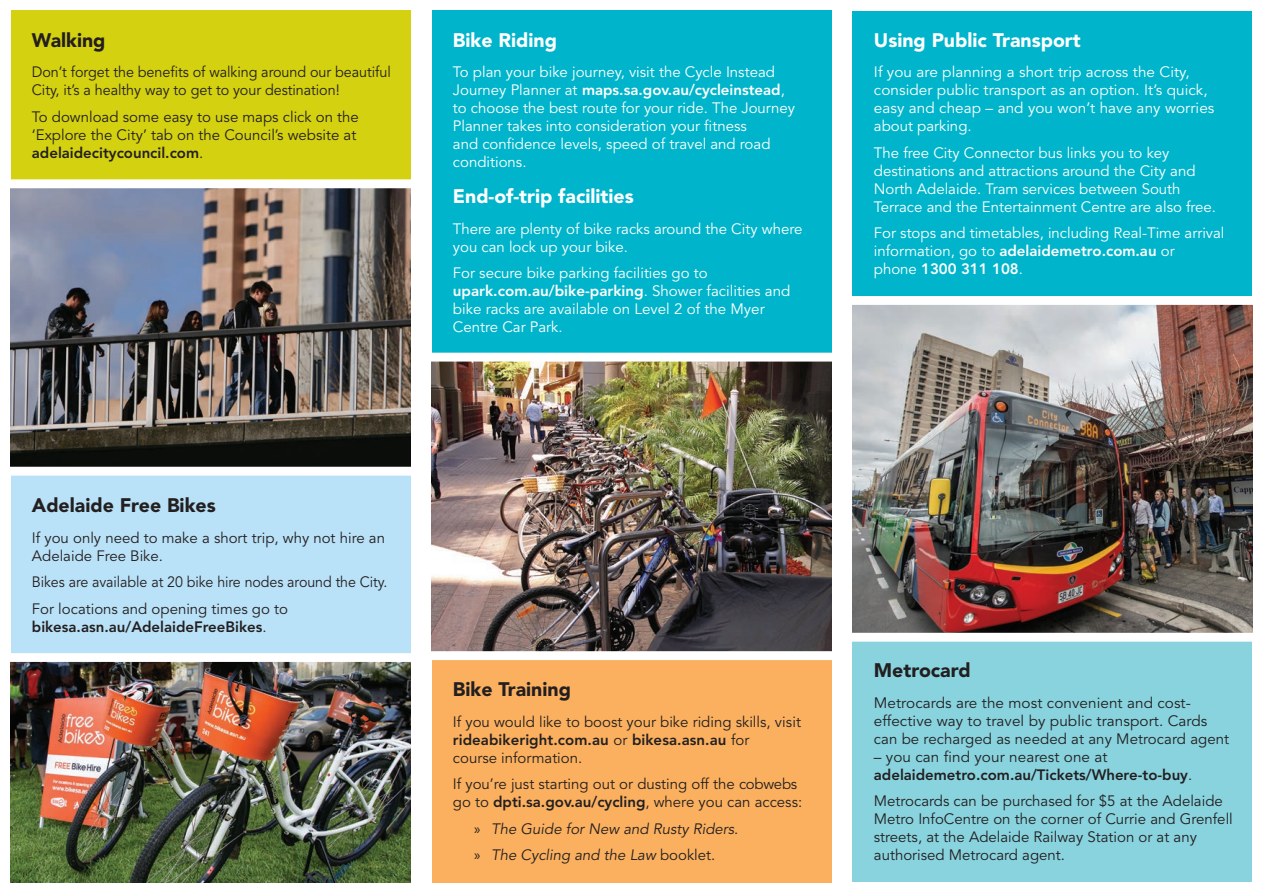
<style>
.page{position:relative;width:1263px;height:893px;background:#fff}
.page>*{position:absolute;margin:0;border:0;box-sizing:border-box;transform-origin:0 0}
.t1{font:900 19.5px "Avenir LT Std";color:#fff}
.t2{font:900 19.5px "Avenir LT Std";color:#231f20}
.t3{font:15px/18px "Avenir LT Std";color:#fff}
.t4{font:15px/18px "Avenir LT Std";color:#231f20}
.t5{font:800 15px/18px "Avenir LT Std";color:#231f20}
.t6{font:15px/18px "Avenir LT Std";color:#231f20;scale:.96 1}
.t7{font:15px/26.2px "Avenir LT Std";color:#231f20;scale:.95 1}
.t8{font:italic 15px/26.4px "Avenir LT Std";color:#231f20}
.s1{font-weight:800}
.s2{font-weight:400}
.s3{font-family:"Myriad Pro";font-style:normal}
.s4{font-style:normal}
</style>
<div class="page">
<div style="left:11px;top:372px;width:399px;height:510px;background:#b9e1f7"></div>
<div style="left:432px;top:620px;width:399px;height:262px;background:#fab05f"></div>
<div style="left:11px;top:11px;width:399px;height:191px;background:#d4d110"></div>
<div style="left:432px;top:11px;width:399px;height:416px;background:#00b5cb"></div>
<img style="left:432px;top:362px;width:399px;height:289px">
<img style="left:11px;top:188px;width:399px;height:279px">
<div style="left:0;top:179px;width:421px;height:9px;background:#fff"></div>
<div style="left:7px;top:467px;width:411px;height:9px;background:#fff"></div>
<img style="left:11px;top:662px;width:399px;height:220px">
<div style="left:2px;top:653px;width:423px;height:9px;background:#fff"></div>
<div style="left:427px;top:353px;width:412px;height:9px;background:#fff"></div>
<div style="left:427px;top:651px;width:427px;height:9px;background:#fff"></div>
<img style="left:853px;top:305px;width:399px;height:328px">
<div style="left:853px;top:11px;width:399px;height:289px;background:#00b5cb"></div>
<div style="left:853px;top:641px;width:399px;height:241px;background:#88d3de"></div>
<div style="left:842px;top:296px;width:421px;height:9px;background:#fff"></div>
<div style="left:842px;top:633px;width:421px;height:9px;background:#fff"></div>
<h1 class="t2" style="left:32px;top:28px;width:75px">Walking</h1>
<p class="t6" style="left:32px;top:64px;width:375px">Don’t forget the benefits of walking around our beautiful<br>City, it’s a healthy way to get to your destination!</p>
<p class="t4" style="left:32px;top:108px;width:329px">To download some easy to use maps click on the ‘Explore the City’ tab on the Council’s website at <span class="s1">adelaidecitycouncil.com</span>.</p>
<h1 class="t1" style="left:453px;top:28px;width:106px">Bike Riding</h1>
<p class="t3" style="left:453px;top:64px;width:344px">To plan your bike journey, visit the Cycle Instead Journey Planner at <span class="s1">maps.sa.gov.au/cycleinstead</span>, to choose the best route for your ride. The Journey Planner takes into consideration your fitness<br>and confidence levels, speed of travel and road conditions.</p>
<h1 class="t1" style="left:453px;top:185px;width:182px">End-of-trip facilities</h1>
<p class="t3" style="left:453px;top:220px;width:351px">There are plenty of bike racks around the City where you can lock up your bike.</p>
<p class="t3" style="left:453px;top:265px;width:339px">For secure bike parking facilities go to <span class="s1">upark.com.au/bike-parking</span>. Shower facilities and bike racks are available on Level 2 of the Myer Centre Car Park.</p>
<h1 class="t2" style="left:32px;top:494px;width:185px">Adelaide Free Bikes</h1>
<p class="t4" style="left:32px;top:529px;width:355px">If you only need to make a short trip, why not hire an<br>Adelaide Free Bike.</p>
<p class="t7" style="left:32px;top:570px;width:376px">Bikes are available at 20 bike hire nodes around the City.<br>For locations and opening times go to</p>
<p class="t5" style="left:32px;top:617px;width:236px">bikesa.asn.au/AdelaideFreeBikes<span class="s2">.</span></p>
<h1 class="t2" style="left:453px;top:678px;width:120px">Bike Training</h1>
<p class="t4" style="left:453px;top:713px;width:350px">If you would like to boost your bike riding skills, visit <span class="s1">rideabikeright.com.au</span> or <span class="s1">bikesa.asn.au</span> for<br>course information.</p>
<p class="t4" style="left:453px;top:776px;width:351px">If you’re just starting out or dusting off the cobwebs go to <span class="s1">dpti.sa.gov.au/cycling</span>, where you can access:</p>
<p class="t8" style="left:474px;top:816px;width:266px"><span class="s3">»</span> The Guide for New and Rusty Riders<span class="s4">. </span><span class="s3">»</span> The Cycling and the Law <span class="s4">booklet.</span></p>
<h1 class="t1" style="left:874px;top:28px;width:208px">Using Public Transport</h1>
<p class="t3" style="left:874px;top:64px;width:342px">If you are planning a short trip across the City, consider public transport as an option. It’s quick, easy and cheap – and you won’t have any worries about parking.</p>
<p class="t3" style="left:874px;top:144px;width:344px">The free City Connector bus links you to key destinations and attractions around the City and North Adelaide. Tram services between South Terrace and the Entertainment Centre are also free.</p>
<p class="t3" style="left:874px;top:224px;width:352px">For stops and timetables, including Real-Time arrival information, go to <span class="s1">adelaidemetro.com.au</span> or<br>phone <span class="s1">1300 311 108</span>.</p>
<h1 class="t2" style="left:874px;top:658px;width:98px">Metrocard</h1>
<p class="t4" style="left:874px;top:694px;width:357px">Metrocards are the most convenient and cost&shy;effective way to travel by public transport. Cards can be recharged as needed at any Metrocard agent</p>
<p class="t5" style="left:874px;top:748px;width:320px"><span class="s2">– you can find your nearest one at </span>adelaidemetro.com.au/Tickets/Where-to-buy<span class="s2">.</span></p>
<p class="t4" style="left:874px;top:792px;width:360px">Metrocards can be purchased for $5 at the Adelaide Metro InfoCentre on the corner of Currie and Grenfell streets, at the Adelaide Railway Station or at any authorised Metrocard agent.</p>
</div>
